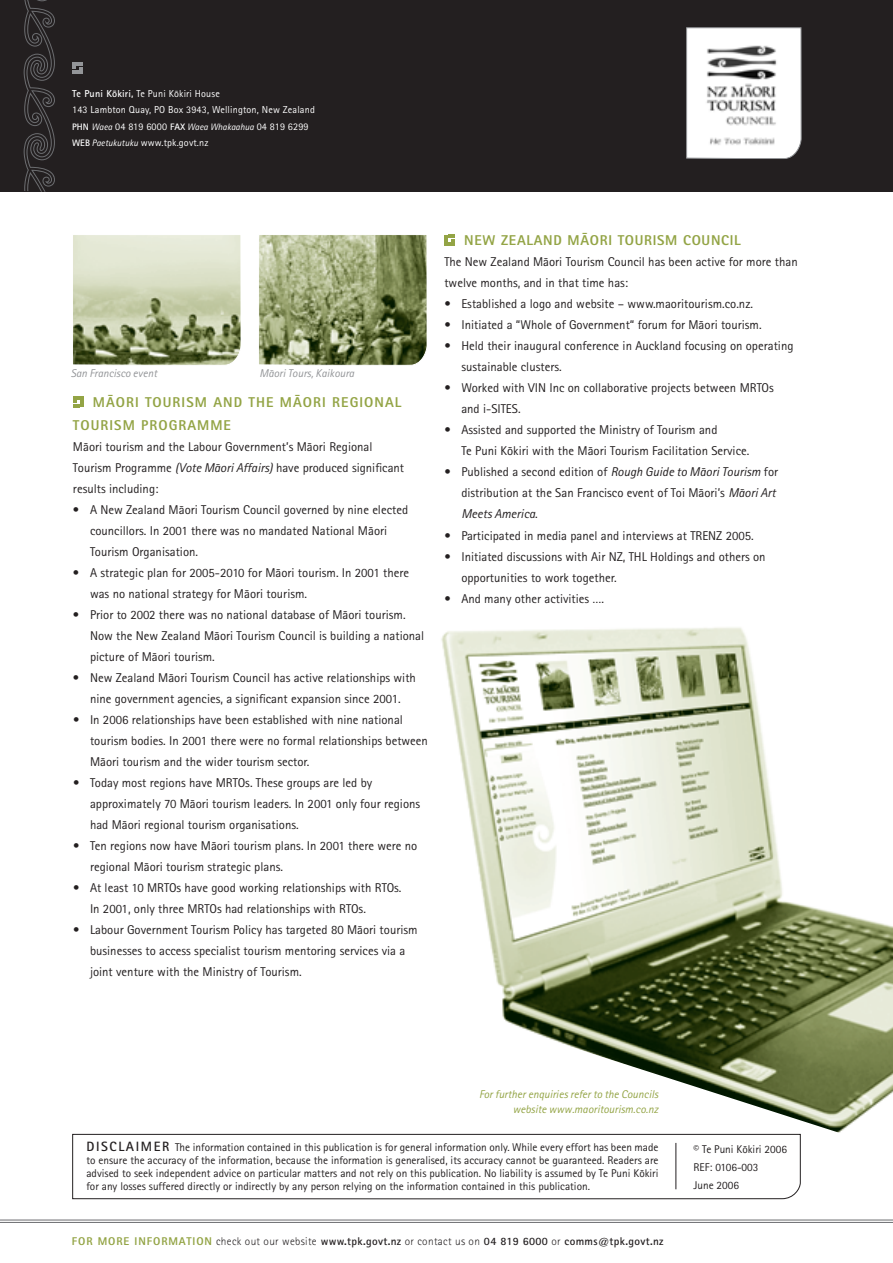
<style>
.page{position:relative;width:893px;height:1263px;background:#fff}
.page>*{position:absolute;margin:0;border:0;box-sizing:border-box;transform-origin:0 0}
.t1{font:14.25px/22.5px "Rotis Sans Ex Mi";letter-spacing:.075em;color:#93a445}
.t2{font:14.25px "Rotis Sans Ex Mi";letter-spacing:.05em;color:#93a445}
.t3{font:12.75px/21px "Rotis Sans Mi";color:#231f20}
.t4{font:11.25px/12.8px "Rotis Sans Mi";color:#231f20}
.t5{font:700 11.25px "Rotis Sans Mi";letter-spacing:.03em;color:#231f20}
.t6{font:italic 11.25px/15px "Rotis Sans Mi";color:#93a445;text-align:right}
.t7{font:italic 11.25px "Rotis Sans Mi";color:#939598}
.t8{font:10.2px/16.5px "Rotis Sans Mi";letter-spacing:.015em;color:#fff}
.s1{font-weight:700}
.s2{font-weight:700;font-size:9.3px}
.s3{font-style:italic;font-size:9.3px}
.s4{font-style:italic}
.s5{font-weight:700;font-size:13.5px}
.s6{font-family:"Rotis Sans Ex Mi";font-weight:400;color:#93a445}
.s7{font-weight:300}
</style>
<div class="page">
<svg style="left:0;top:1219px;width:893px;height:4px"></svg>
<div style="left:0;top:0;width:893px;height:191px;background:#231f20"></div>
<svg style="left:24px;top:0;width:31px;height:192px"></svg>
<svg style="left:686px;top:27px;width:116px;height:132px;background:#efefef"></svg>
<svg style="left:444px;top:235px;width:11px;height:10px"></svg>
<svg style="left:72px;top:63px;width:11px;height:10px"></svg>
<svg style="left:72px;top:1133px;width:729px;height:66px"></svg>
<svg style="left:73px;top:397px;width:11px;height:10px"></svg>
<svg style="left:73px;top:235px;width:168px;height:130px;background:#b8bf9f"></svg>
<svg style="left:259px;top:235px;width:168px;height:131px;background:#8b9568"></svg>
<img style="left:432px;top:627px;width:461px;height:512px">
<img style="left:699px;top:38px;width:85px;height:111px">
<p class="t8" style="left:72px;top:86px;width:244px"><span class="s1">Te Puni Kökiri,</span> Te Puni Kökiri House<br>143 Lambton Quay, PO Box 3943, Wellington, New Zealand <span class="s2">PHN</span> <span class="s3">Waea</span> 04 819 6000 <span class="s2">FAX</span> <span class="s3">Waea Whakaahua</span> 04 819 6299<br><span class="s2">WEB</span> <span class="s3">Paetukutuku</span> www.tpk.govt.nz</p>
<p class="t7" style="left:71px;top:370px;width:88px">San Francisco event</p>
<p class="t7" style="left:259px;top:369px;width:96px">Mäori Tours, Kaikoura</p>
<p class="t1" style="left:73px;top:393px;width:330px;text-indent:20px">MÄORI TOURISM AND THE MÄORI REGIONAL<br>TOURISM PROGRAMME</p>
<p class="t3" style="left:73px;top:437px;width:333px">Mäori tourism and the Labour Government’s Mäori Regional<br>Tourism Programme <span class="s4">(Vote Mäori Affairs)</span> have produced significant results including:</p>
<p class="t3" style="left:90px;top:500px;width:320px;text-indent:-17px">• A New Zealand Mäori Tourism Council governed by nine elected councillors. In 2001 there was no mandated National Mäori<br>Tourism Organisation.</p>
<p class="t3" style="left:90px;top:563px;width:321px;text-indent:-17px">• A strategic plan for 2005-2010 for Mäori tourism. In 2001 there was no national strategy for Mäori tourism.</p>
<p class="t3" style="left:90px;top:605px;width:336px;text-indent:-17px">• Prior to 2002 there was no national database of Mäori tourism.<br>Now the New Zealand Mäori Tourism Council is building a national picture of Mäori tourism.</p>
<p class="t3" style="left:73px;top:668px;width:344px;text-align:center">• New Zealand Mäori Tourism Council has active relationships with nine government agencies, a significant expansion since 2001.</p>
<p class="t3" style="left:90px;top:710px;width:339px;text-indent:-17px">• In 2006 relationships have been established with nine national tourism bodies. In 2001 there were no formal relationships between<br>Mäori tourism and the wider tourism sector.</p>
<p class="t3" style="left:90px;top:773px;width:332px;text-indent:-17px">• Today most regions have MRTOs. These groups are led by approximately 70 Mäori tourism leaders. In 2001 only four regions had Mäori regional tourism organisations.</p>
<p class="t3" style="left:90px;top:836px;width:329px;text-indent:-17px">• Ten regions now have Mäori tourism plans. In 2001 there were no regional Mäori tourism strategic plans.</p>
<p class="t3" style="left:90px;top:878px;width:313px;text-indent:-17px">• At least 10 MRTOs have good working relationships with RTOs.<br>In 2001, only three MRTOs had relationships with RTOs.</p>
<p class="t3" style="left:90px;top:920px;width:329px;text-indent:-17px">• Labour Government Tourism Policy has targeted 80 Mäori tourism businesses to access specialist tourism mentoring services via a joint venture with the Ministry of Tourism.</p>
<p class="t2" style="left:464px;top:236px;width:278px">NEW ZEALAND MÄORI TOURISM COUNCIL</p>
<p class="t3" style="left:444px;top:253px;width:355px">The New Zealand Mäori Tourism Council has been active for more than twelve months, and in that time has:</p>
<p class="t3" style="left:444px;top:295px;width:310px">• Established a logo and website – www.maoritourism.co.nz.</p>
<p class="t3" style="left:444px;top:316px;width:319px">• Initiated a “Whole of Government“ forum for Mäori tourism.</p>
<p class="t3" style="left:461px;top:337px;width:334px;text-indent:-17px">• Held their inaugural conference in Auckland focusing on operating sustainable clusters.</p>
<p class="t3" style="left:461px;top:379px;width:314px;text-indent:-17px">• Worked with VIN Inc on collaborative projects between MRTOs and i-SITES.</p>
<p class="t3" style="left:461px;top:421px;width:289px;text-indent:-17px">• Assisted and supported the Ministry of Tourism and<br>Te Puni Kökiri with the Mäori Tourism Facilitation Service.</p>
<p class="t3" style="left:461px;top:463px;width:318px;text-indent:-17px">• Published a second edition of <span class="s4">Rough Guide to Mäori Tourism</span> for distribution at the San Francisco event of Toi Mäori’s <span class="s4">Mäori Art<br>Meets America</span>.</p>
<p class="t3" style="left:444px;top:526px;width:311px">• Participated in media panel and interviews at TRENZ 2005.</p>
<p class="t3" style="left:461px;top:547px;width:306px;text-indent:-17px">• Initiated discussions with Air NZ, THL Holdings and others on opportunities to work together.</p>
<p class="t3" style="left:444px;top:589px;width:161px">• And many other activities ….</p>
<p class="t6" style="left:479px;top:1088px;width:181px">For further enquiries refer to the Councils website www.maoritourism.co.nz</p>
<p class="t4" style="left:86px;top:1142px;width:574px;text-align:justify"><span class="s5">DISCLAIMER</span> The information contained in this publication is for general information only. While every effort has been made to ensure the accuracy of the information, because the information is generalised, its accuracy cannot be guaranteed. Readers are advised to seek independent advice on particular matters and not rely on this publication. No liability is assumed by Te Puni Kökiri for any losses suffered directly or indirectly by any person relying on the information contained in this publication.</p>
<p class="t5" style="left:72px;top:1238px;width:593px"><span class="s6">FOR MORE INFORMATION</span> <span class="s7">check out our website</span> www.tpk.govt.nz <span class="s7">or contact us on</span> 04 819 6000 <span class="s7">or</span> comms@tpk.govt.nz</p>
<p class="t4" style="left:693px;top:1141px;width:95px;line-height:18px">© Te Puni Kökiri 2006<br>REF: 0106-003<br>June 2006</p>
</div>
